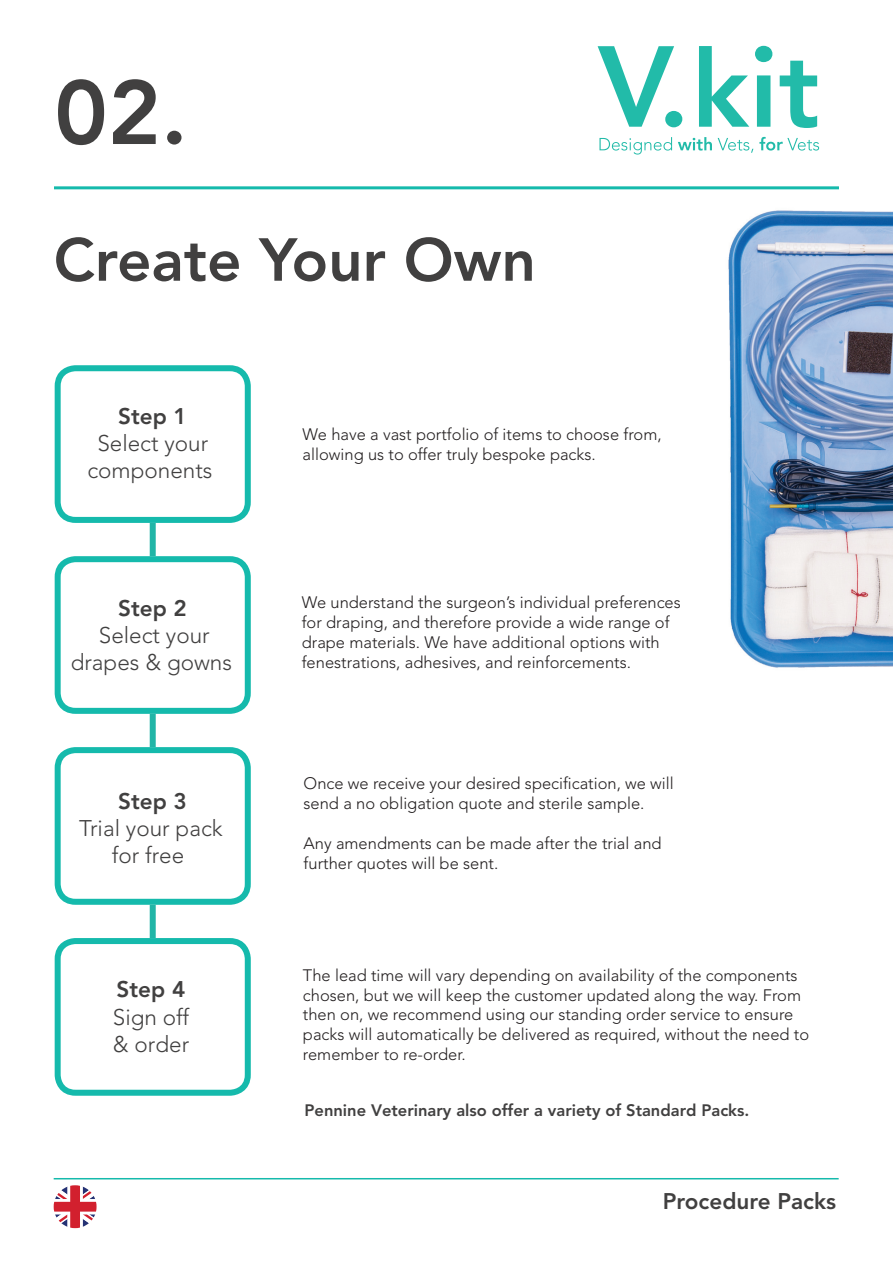
<style>
.page{position:relative;width:893px;height:1263px;background:#fff}
.page>*{position:absolute;margin:0;border:0;box-sizing:border-box;transform-origin:0 0}
.t1{font:800 90px "Avenir LT Std";color:#414040}
.t2{font:800 60px "Avenir LT Std";color:#414040}
.t3{font:300 22.5px/27px "Avenir LT Std";color:#414040;text-align:center}
.t4{font:800 22.5px "Avenir LT Std";color:#414040}
.t5{font:300 16.5px/19.8px "Avenir LT Std";color:#231f20}
.t6{font:800 16.5px "Avenir LT Std";color:#414040}
</style>
<div class="page">
<img style="left:728px;top:210px;width:165px;height:458px">
<hr style="left:54px;top:186px;width:785px;height:3px;background:#15baac">
<hr style="left:54px;top:1178px;width:785px;height:1px;background:#15baac">
<svg style="left:55px;top:365px;width:196px;height:158px"></svg>
<svg style="left:55px;top:556px;width:196px;height:158px"></svg>
<svg style="left:55px;top:747px;width:196px;height:158px"></svg>
<svg style="left:55px;top:938px;width:196px;height:158px"></svg>
<div style="left:150px;top:523px;width:6px;height:33px;background:#21b5a7"></div>
<div style="left:150px;top:905px;width:6px;height:33px;background:#21b5a7"></div>
<div style="left:150px;top:714px;width:6px;height:33px;background:#21b5a7"></div>
<svg style="left:598px;top:46px;width:219px;height:82px"></svg>
<svg style="left:599px;top:137px;width:220px;height:18px"></svg>
<svg style="left:54px;top:1185px;width:43px;height:43px"></svg>
<h1 class="t1" style="left:54px;top:59px;width:135px">02.</h1>
<h2 class="t2" style="left:54px;top:224px;width:484px">Create Your Own</h2>
<h3 class="t4" style="left:118px;top:403px;width:70px">Step 1</h3>
<h3 class="t3" style="left:87px;top:430px;width:127px">Select your components</h3>
<h3 class="t4" style="left:118px;top:595px;width:70px">Step 2</h3>
<h3 class="t3" style="left:71px;top:622px;width:163px">Select your drapes &amp; gowns</h3>
<h3 class="t4" style="left:118px;top:787px;width:70px">Step 3</h3>
<h3 class="t3" style="left:79px;top:814px;width:145px">Trial your pack for free</h3>
<h3 class="t4" style="left:117px;top:975px;width:70px">Step 4</h3>
<h3 class="t3" style="left:113px;top:1004px;width:78px;text-align:left">Sign off &amp; order</h3>
<p class="t5" style="left:303px;top:424px;width:361px">We have a vast portfolio of items to choose from, allowing us to offer truly bespoke packs.</p>
<p class="t5" style="left:302px;top:593px;width:381px">We understand the surgeon’s individual preferences for draping, and therefore provide a wide range of drape materials. We have additional options with fenestrations, adhesives, and reinforcements.</p>
<p class="t5" style="left:304px;top:774px;width:372px">Once we receive your desired specification, we will send a no obligation quote and sterile sample.</p>
<p class="t5" style="left:304px;top:833px;width:359px">Any amendments can be made after the trial and further quotes will be sent.</p>
<p class="t5" style="left:303px;top:965px;width:508px">The lead time will vary depending on availability of the components chosen, but we will keep the customer updated along the way. From then on, we recommend using our standing order service to ensure packs will automatically be delivered as required, without the need to remember to re-order.</p>
<p class="t6" style="left:304px;top:1101px;width:446px">Pennine Veterinary also offer a variety of Standard Packs.</p>
<h3 class="t4" style="left:663px;top:1188px;width:175px">Procedure Packs</h3>
</div>
